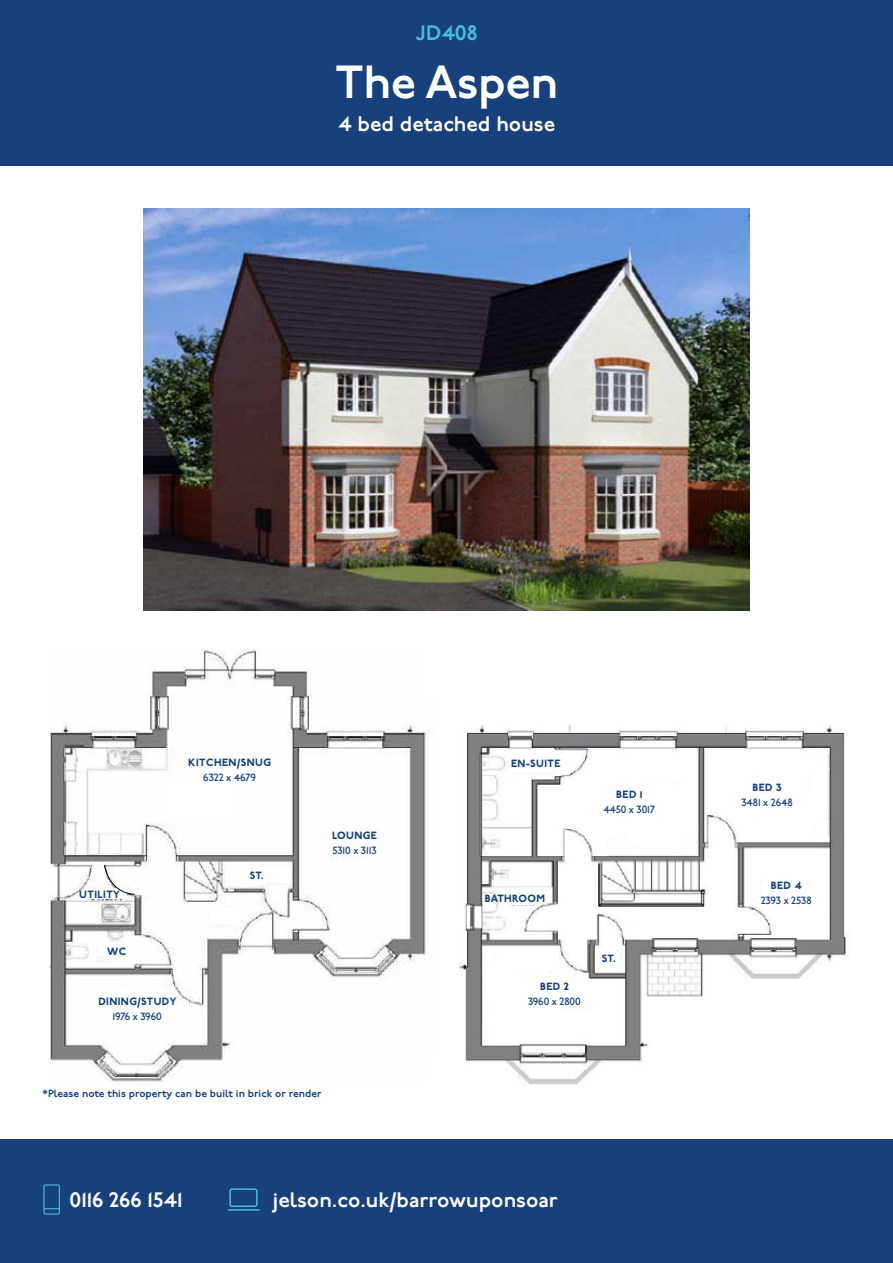
<style>
.page{position:relative;width:893px;height:1263px;background:#fff}
.page>*{position:absolute;margin:0;border:0;box-sizing:border-box;transform-origin:0 0}
.t1{font:600 46.5px "P22 Underground";letter-spacing:-.01em;color:#fff}
.t2{font:600 21px "P22 Underground";color:#fff}
.t3{font:600 21px "P22 Underground";color:#49bed8}
.t4{font:800 10.5px "P22 Underground";letter-spacing:.04em;color:#16417c}
.t5{font:500 10.5px "P22 Underground";letter-spacing:-.01em;color:#16417c}
.t6{font:600 10.5px "P22 Underground";color:#16417c}
</style>
<div class="page">
<div style="left:0;top:0;width:893px;height:165px;background:#16417c"></div>
<div style="left:0;top:1140px;width:893px;height:123px;background:#16417c"></div>
<div style="left:43px;top:1184px;width:17px;height:30px;border:1px solid #49bed8"></div>
<svg style="left:44px;top:1208px;width:16px;height:1px"></svg>
<div style="left:229px;top:1188px;width:29px;height:19px;border:1px solid #49bed8;border-radius:2px"></div>
<hr style="left:228px;top:1209px;width:31px;height:2px;background:#49bed8">
<img style="left:144px;top:208px;width:605px;height:402px">
<img style="left:459px;top:726px;width:387px;height:359px">
<div style="left:627px;top:790px;width:52px;height:31px;background:#fff"></div>
<div style="left:509px;top:759px;width:43px;height:13px;background:#fff"></div>
<div style="left:511px;top:893px;width:27px;height:12px;background:#fff"></div>
<div style="left:600px;top:947px;width:19px;height:13px;background:#fff"></div>
<div style="left:557px;top:990px;width:39px;height:17px;background:#fff"></div>
<div style="left:762px;top:881px;width:34px;height:14px;background:#fff"></div>
<div style="left:760px;top:794px;width:42px;height:17px;background:#fff"></div>
<div style="left:634px;top:916px;width:56px;height:18px;background:#fff"></div>
<img style="left:50px;top:649px;width:378px;height:433px">
<div style="left:163px;top:780px;width:69px;height:38px;background:#fff"></div>
<div style="left:326px;top:839px;width:57px;height:17px;background:#fff"></div>
<div style="left:253px;top:867px;width:37px;height:15px;background:#fff"></div>
<div style="left:210px;top:909px;width:32px;height:15px;background:#fff"></div>
<div style="left:98px;top:944px;width:21px;height:13px;background:#fff"></div>
<div style="left:121px;top:997px;width:41px;height:28px;background:#fff"></div>
<div style="left:88px;top:889px;width:38px;height:10px;background:#fff"></div>
<svg style="left:104px;top:865px;width:31px;height:30px"></svg>
<h2 class="t3" style="left:416px;top:21px;width:63px">JD408</h2>
<h1 class="t1" style="left:335px;top:56px;width:225px">The Aspen</h1>
<h2 class="t2" style="left:338px;top:112px;width:218px">4 bed detached house</h2>
<p class="t4" style="left:188px;top:756px;width:84px">KITCHEN/SNUG</p>
<p class="t4" style="left:511px;top:757px;width:51px">EN-SUITE</p>
<p class="t5" style="left:203px;top:772px;width:54px">6322 x 4679</p>
<p class="t4" style="left:79px;top:889px;width:42px">UTILITY</p>
<p class="t4" style="left:107px;top:945px;width:21px">WC</p>
<p class="t4" style="left:98px;top:995px;width:80px">DINING/STUDY</p>
<p class="t5" style="left:113px;top:1010px;width:51px">1976 x 3960</p>
<p class="t4" style="left:250px;top:869px;width:15px">ST.</p>
<p class="t4" style="left:332px;top:829px;width:46px">LOUNGE</p>
<p class="t5" style="left:332px;top:844px;width:46px">5310 x 3113</p>
<p class="t4" style="left:485px;top:892px;width:62px">BATHROOM</p>
<p class="t4" style="left:540px;top:981px;width:30px">BED 2</p>
<p class="t5" style="left:528px;top:996px;width:54px">3960 x 2800</p>
<p class="t4" style="left:616px;top:788px;width:28px">BED 1</p>
<p class="t5" style="left:603px;top:803px;width:53px">4450 x 3017</p>
<p class="t4" style="left:602px;top:953px;width:15px">ST.</p>
<p class="t6" style="left:43px;top:1088px;width:281px">*Please note this property can be built in brick or render</p>
<h2 class="t2" style="left:69px;top:1188px;width:115px">0116 266 1541</h2>
<h2 class="t2" style="left:273px;top:1188px;width:286px">jelson.co.uk/barrowuponsoar</h2>
<p class="t4" style="left:753px;top:781px;width:31px">BED 3</p>
<p class="t5" style="left:741px;top:796px;width:53px">3481 x 2648</p>
<p class="t4" style="left:771px;top:880px;width:32px">BED 4</p>
<p class="t5" style="left:761px;top:895px;width:52px">2393 x 2538</p>
</div>
